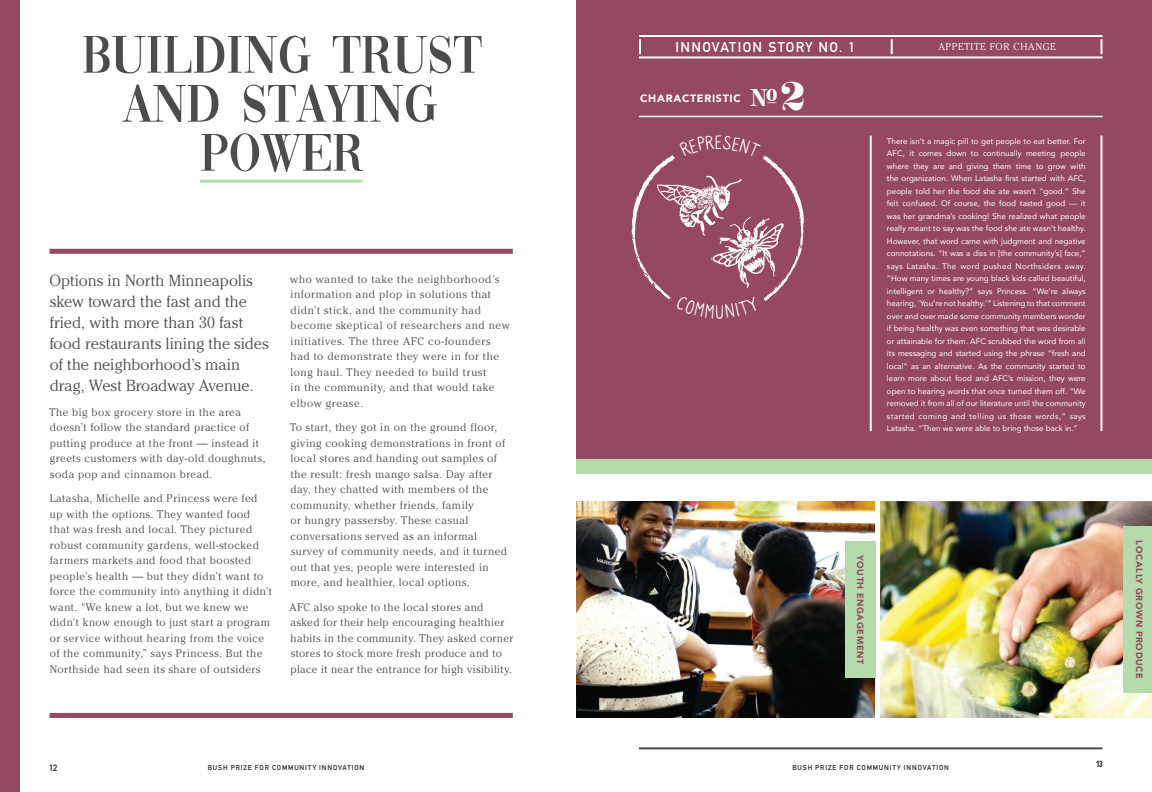
<style>
.page{position:relative;width:1152px;height:792px;background:#fff}
.page>*{position:absolute;margin:0;border:0;box-sizing:border-box;transform-origin:0 0}
.Chapter_Titles_Green{font:55px/49px "Vogue";color:#4b4c4d;text-align:center}
.Subhead_White_Right{font:41.2px "Fette Fraktur LT Std";color:#fff}
.Subhead_White_Right-2{font:21.2px "Neato Serif";color:#fff}
.t1{font:20.4px "Caroni";color:#fff}
.Body_Copy{font:300 16px/21px "Cheltenham Std";color:#4b4c4d}
.Innovation_Story_No{font:700 14px "DIN Alternate";letter-spacing:.1em;color:#fff}
.Body_Copy-2{font:300 11px/15.5px "Cheltenham Std";letter-spacing:.045em;color:#4b4c4d}
.Subhead_White_Right-3{font:900 10.7px "Avenir";letter-spacing:.07em;color:#fff}
.Innovation_Story_Win{font:300 10px "Cheltenham Std";letter-spacing:.07em;color:#fff}
.Photo_Captians_Mint{font:900 9px "Avenir";letter-spacing:.07em;color:#944960}
.t2{font:700 9px "DIN Alternate";color:#231f20}
.t3{font:700 9px "Bison";color:#231f20}
.Sidebar_Body_Copy_Wh{font:8px/12.5px "Avenir";color:#fff;text-align:justify}
.t4{font:700 7px "DIN Alternate";letter-spacing:.12em;color:#231f20}
</style>
<div class="page">
<div style="left:576px;top:0;width:576px;height:459px;background:#944960"></div>
<div style="left:0;top:0;width:19px;height:792px;background:#944960"></div>
<div style="left:576px;top:459px;width:576px;height:15px;background:#b5dbac"></div>
<hr style="left:639px;top:116px;width:463px;height:1px;background:#fff">
<hr style="left:639px;top:56px;width:463px;height:2px;background:#fff">
<hr style="left:639px;top:35px;width:463px;height:2px;background:#fff">
<svg style="left:891px;top:39px;width:2px;height:15px"></svg>
<svg style="left:639px;top:39px;width:2px;height:15px"></svg>
<svg style="left:1100px;top:39px;width:2px;height:15px"></svg>
<hr style="left:200px;top:180px;width:162px;height:3px;background:#b5dbac">
<div style="left:50px;top:249px;width:463px;height:5px;background:#944960"></div>
<div style="left:50px;top:713px;width:463px;height:5px;background:#944960"></div>
<hr style="left:870px;top:136px;width:2px;height:295px;background:#fff">
<hr style="left:1100px;top:136px;width:2px;height:295px;background:#fff">
<img style="left:576px;top:501px;width:297px;height:217px">
<img style="left:873px;top:501px;width:279px;height:217px">
<div style="left:1124px;top:526px;width:28px;height:167px;background:#b5dbac"></div>
<div style="left:845px;top:541px;width:30px;height:137px;background:#b5dbac"></div>
<hr style="left:639px;top:747px;width:463px;height:2px;background:#4b4c4d">
<svg style="left:632px;top:155px;width:172px;height:146px"></svg>
<p class="Chapter_Titles_Green" style="left:82px;top:35px;width:402px">BUILDING TRUST<br>AND STAYING<br>POWER</p>
<p class="Body_Copy" style="left:49px;top:270px;width:221px">Options in North Minneapolis skew toward the fast and the fried, with more than 30 fast food restaurants lining the sides of the neighborhood’s main drag, West Broadway Avenue.</p>
<p class="Body_Copy-2" style="left:49px;top:404px;width:218px">The big box grocery store in the area doesn’t follow the standard practice of putting produce at the front — instead it greets customers with day-old doughnuts, soda pop and cinnamon bread.</p>
<p class="Body_Copy-2" style="left:50px;top:491px;width:224px">Latasha, Michelle and Princess were fed up with the options. They wanted food that was fresh and local. They pictured robust community gardens, well-stocked farmers markets and food that boosted people’s health — but they didn’t want to force the community into anything it didn’t want. “We knew a lot, but we knew we didn’t know enough to just start a program or service without hearing from the voice of the community,” says Princess. But the Northside had seen its share of outsiders</p>
<p class="Body_Copy-2" style="left:290px;top:271px;width:221px">who wanted to take the neighborhood’s information and plop in solutions that didn’t stick, and the community had become skeptical of researchers and new initiatives. The three AFC co-founders had to demonstrate they were in for the long haul. They needed to build trust<br>in the community, and that would take elbow grease.</p>
<p class="Body_Copy-2" style="left:290px;top:420px;width:219px">To start, they got in on the ground floor, giving cooking demonstrations in front of local stores and handing out samples of the result: fresh mango salsa. Day after day, they chatted with members of the community, whether friends, family<br>or hungry passersby. These casual conversations served as an informal survey of community needs, and it turned out that yes, people were interested in more, and healthier, local options.</p>
<p class="Body_Copy-2" style="left:290px;top:599px;width:225px">AFC also spoke to the local stores and asked for their help encouraging healthier habits in the community. They asked corner stores to stock more fresh produce and to place it near the entrance for high visibility.</p>
<p class="Innovation_Story_No" style="left:675px;top:36px;width:181px">INNOVATION STORY NO. 1</p>
<p class="Innovation_Story_Win" style="left:938px;top:41px;width:119px">APPETITE FOR CHANGE</p>
<p class="Subhead_White_Right-3" style="left:640px;top:89px;width:102px">CHARACTERISTIC</p>
<p class="Subhead_White_Right-2" style="left:750px;top:84px;width:29px">№</p>
<p class="Subhead_White_Right" style="left:782px;top:72px;width:25px">2</p>
<p class="t1" style="left:714px;top:132px;width:10px">E</p>
<p class="Sidebar_Body_Copy_Wh" style="left:887px;top:134px;width:200px">There isn’t a magic pill to get people to eat better. For AFC, it comes down to continually meeting people where they are and giving them time to grow with the organization. When Latasha first started with AFC, people told her the food she ate wasn’t “good.” She felt confused. Of course, the food tasted good — it was her grandma’s cooking! She realized what people really meant to say was the food she ate wasn’t healthy.<br>However, that word came with judgment and negative connotations. “It was a diss in [the community’s] face,” says Latasha. The word pushed Northsiders away. “How many times are young black kids called beautiful, intelligent or healthy?” says Princess. “We’re always hearing, ‘You’re not healthy.’” Listening to that comment over and over made some community members wonder if being healthy was even something that was desirable or attainable for them. AFC scrubbed the word from all its messaging and started using the phrase “fresh and local” as an alternative. As the community started to learn more about food and AFC’s mission, they were open to hearing words that once turned them off. “We removed it from all of our literature until the community started coming and telling us those words,” says Latasha. “Then we were able to bring those back in.”</p>
<p class="Photo_Captians_Mint" style="left:868px;top:555px;width:111px;rotate:90deg">YOUTH ENGAGEMENT</p>
<p class="t2" style="left:49px;top:761px;width:10px">12</p>
<p class="t4" style="left:208px;top:762px;width:158px">BUSH PRIZE FOR COMMUNITY INNOVATION</p>
<p class="t4" style="left:792px;top:762px;width:158px">BUSH PRIZE FOR COMMUNITY INNOVATION</p>
<p class="t3" style="left:1096px;top:758px;width:8px">13</p>
<p class="Photo_Captians_Mint" style="left:1147px;top:540px;width:140px;rotate:90deg">LOCALLY GROWN PRODUCE</p>
</div>
